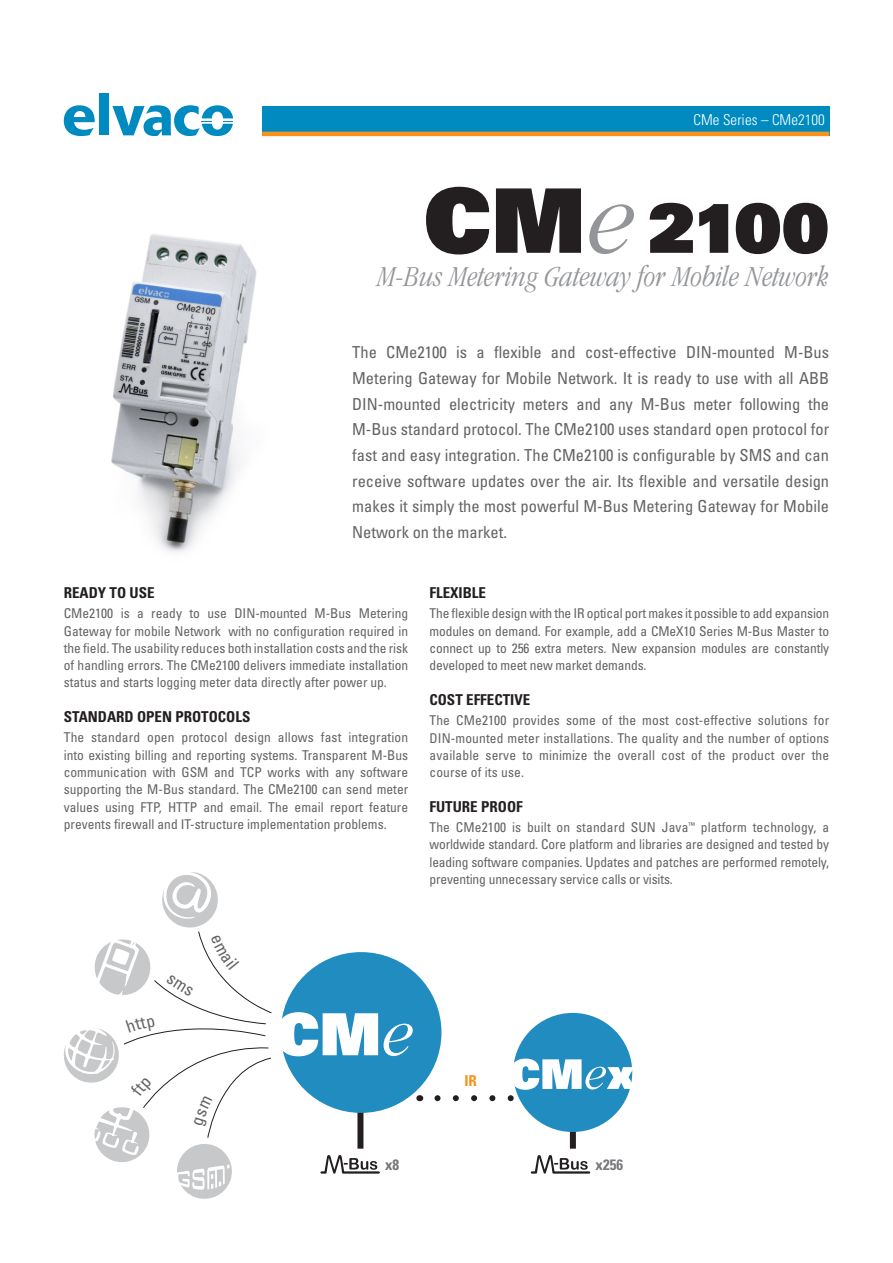
<style>
.page{position:relative;width:893px;height:1263px;background:#fff}
.page>*{position:absolute;margin:0;border:0;box-sizing:border-box;transform-origin:0 0}
.t1{font:900 67.5px "Univers";color:#231f20}
.t2{font:italic 300 condensed 30px "ITC Garamond Std";color:#939598}
.t3{font:condensed 16.5px/25.7px "Univers";color:#636366;text-align:justify}
.t4{font:700 condensed 15px "Univers";color:#231f20}
.t5{font:300 condensed 15px "Univers";letter-spacing:.005em;color:#fff}
.t6{font:700 condensed 15px "Univers";color:#76787b}
.t7{font:700 condensed 15px "Univers";color:#f7931d}
.t8{font:condensed 13.5px/17.2px "Univers";color:#636366;text-align:justify}
.s1{font-size:89.1px}
.s2{font-family:"ITC Garamond Std";font-weight:300;font-style:italic;font-size:105.9px;color:#939598}
</style>
<div class="page">
<div style="left:262px;top:106px;width:567px;height:30px;background:#008bc0"></div>
<hr style="left:262px;top:132px;width:567px;height:4px;background:#f7931d">
<svg style="left:64px;top:105px;width:31px;height:31px"></svg>
<div style="left:99px;top:93px;width:10px;height:42px;background:#008bc0"></div>
<svg style="left:112px;top:105px;width:121px;height:31px"></svg>
<img style="left:111px;top:234px;width:146px;height:318px">
<div style="left:570px;top:1110px;width:6px;height:39px;background:#231f20"></div>
<div style="left:281px;top:952px;width:160px;height:161px;background:#218cbf;border-radius:50%"></div>
<svg style="left:531px;top:1155px;width:59px;height:19px"></svg>
<div style="left:513px;top:1013px;width:119px;height:119px;background:#218cbf;border-radius:50%"></div>
<svg style="left:437px;top:1058px;width:196px;height:43px"></svg>
<svg style="left:63px;top:872px;width:350px;height:327px"></svg>
<p class="t5" style="left:694px;top:110px;width:133px">CMe Series – CMe2100</p>
<h1 class="t1" style="left:424px;top:184px;width:407px"><span class="s1">CM</span><span class="s2">e</span> 2100</h1>
<h2 class="t2" style="left:378px;top:261px;width:453px">M-Bus Metering Gateway for Mobile Network</h2>
<p class="t3" style="left:352px;top:339px;width:478px">The CMe2100 is a flexible and cost-effective DIN-mounted M-Bus Metering Gateway for Mobile Network. It is ready to use with all ABB DIN-mounted electricity meters and any M-Bus meter following the M-Bus standard protocol. The CMe2100 uses standard open protocol for fast and easy integration. The CMe2100 is configurable by SMS and can receive software updates over the air. Its flexible and versatile design makes it simply the most powerful M-Bus Metering Gateway for Mobile Network on the market.</p>
<p class="t4" style="left:64px;top:583px;width:92px">READY TO USE</p>
<p class="t8" style="left:64px;top:605px;width:346px">CMe2100 is a ready to use DIN-mounted M-Bus Metering Gateway for mobile Network with no configuration required in the field. The usability reduces both installation costs and the risk of handling errors. The CMe2100 delivers immediate installation status and starts logging meter data directly after power up.</p>
<p class="t4" style="left:64px;top:708px;width:188px">STANDARD OPEN PROTOCOLS</p>
<p class="t8" style="left:64px;top:729px;width:346px">The standard open protocol design allows fast integration into existing billing and reporting systems. Transparent M-Bus communication with GSM and TCP works with any software supporting the M-Bus standard. The CMe2100 can send meter values using FTP, HTTP and email. The email report feature prevents firewall and IT-structure implementation problems.</p>
<p class="t4" style="left:429px;top:583px;width:58px">FLEXIBLE</p>
<p class="t8" style="left:429px;top:605px;width:401px">The flexible design with the IR optical port makes it possible to add expansion modules on demand. For example, add a CMeX10 Series M-Bus Master to connect up to 256 extra meters. New expansion modules are constantly developed to meet new market demands.</p>
<p class="t4" style="left:429px;top:690px;width:102px">COST EFFECTIVE</p>
<p class="t8" style="left:429px;top:712px;width:401px">The CMe2100 provides some of the most cost-effective solutions for DIN-mounted meter installations. The quality and the number of options available serve to minimize the overall cost of the product over the course of its use.</p>
<p class="t4" style="left:429px;top:797px;width:95px">FUTURE PROOF</p>
<p class="t8" style="left:429px;top:819px;width:401px">The CMe2100 is built on standard SUN Java<sup>™</sup> platform technology, a worldwide standard. Core platform and libraries are designed and tested by leading software companies. Updates and patches are performed remotely, preventing unnecessary service calls or visits.</p>
<p class="t7" style="left:464px;top:1072px;width:14px">IR</p>
<p class="t6" style="left:385px;top:1155px;width:16px">x8</p>
<p class="t6" style="left:595px;top:1155px;width:29px">x256</p>
</div>
